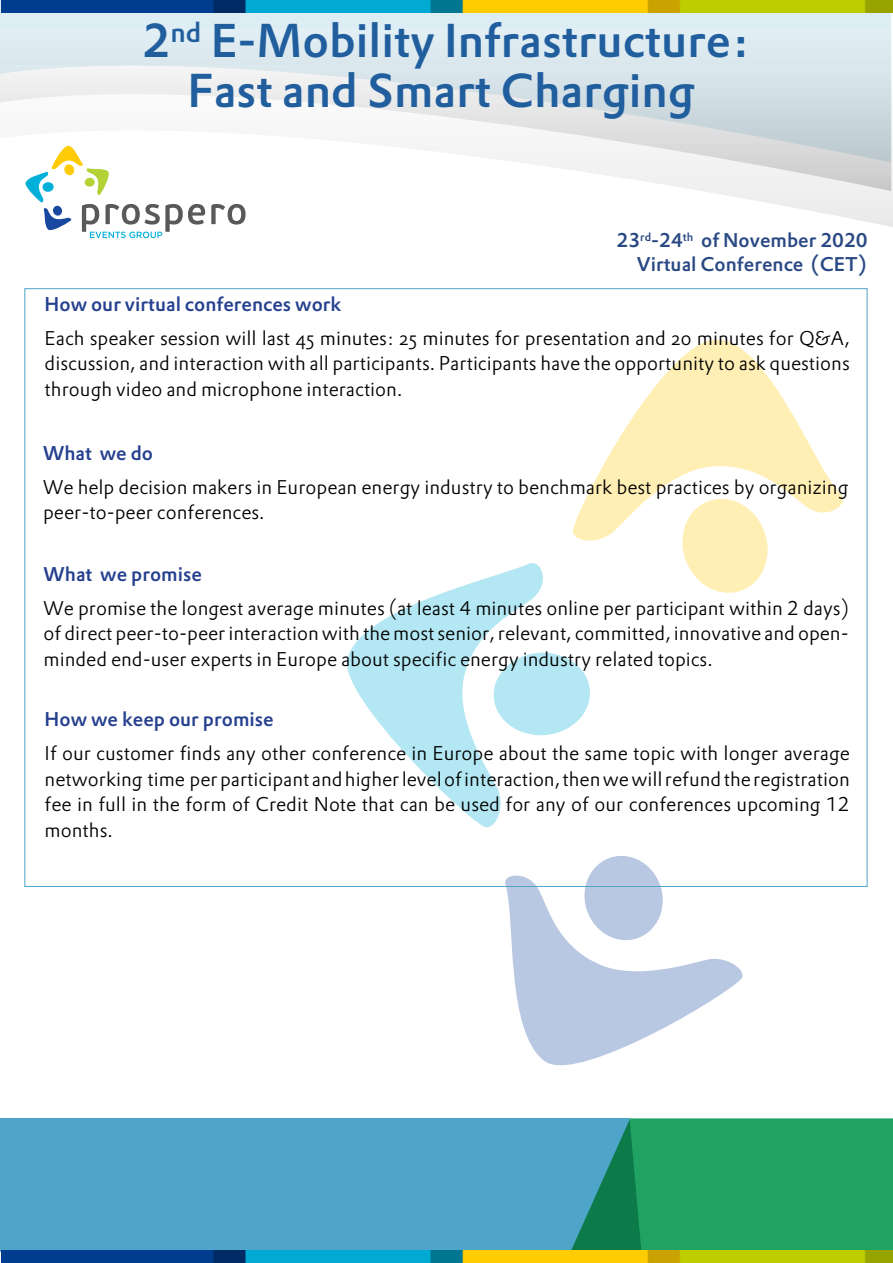
<style>
.page{position:relative;width:893px;height:1263px;background:#fff}
.page>*{position:absolute;margin:0;border:0;box-sizing:border-box;transform-origin:0 0}
.t1{font:46.5px/49.5px "DTL Prokyon ST Medium";color:#215e9e;text-align:center}
.t2{font:19.5px/25.5px "DTL Prokyon ST Light";color:#000;text-align:justify}
.t3{font:19.5px "DTL Prokyon ST Medium";color:#25408f}
.t4{font:19.5px/23.5px "DTL Prokyon T Medium";color:#2a4984;text-align:right}
.s1{font-family:"DTL Prokyon T Medium"}
.s2{font-family:"DTL Prokyon T Light"}
</style>
<div class="page">
<svg style="left:505px;top:875px;width:238px;height:191px"></svg>
<svg style="left:584px;top:856px;width:79px;height:85px"></svg>
<svg style="left:347px;top:563px;width:196px;height:265px"></svg>
<div style="left:494px;top:652px;width:96px;height:84px;background:#b3e7f3;border-radius:50%"></div>
<svg style="left:573px;top:339px;width:270px;height:202px"></svg>
<svg style="left:677px;top:494px;width:96px;height:99px"></svg>
<div style="left:0;top:1118px;width:630px;height:134px;background:#4fa5c9"></div>
<svg style="left:571px;top:1118px;width:322px;height:132px;background:#229e6a"></svg>
<div style="left:0;top:0;width:891px;height:29px;background:#dcedf4"></div>
<div style="left:0;top:29px;width:891px;height:36px;background:#ddebf1"></div>
<svg style="left:0;top:65px;width:893px;height:162px"></svg>
<img style="left:1px;top:0;width:892px;height:13px">
<img style="left:1px;top:1250px;width:892px;height:13px">
<svg style="left:211px;top:204px;width:35px;height:21px"></svg>
<svg style="left:24px;top:144px;width:181px;height:94px"></svg>
<h1 class="t1" style="left:142px;top:15px;width:609px"><span class="s1">2</span><sup>nd</sup> E-Mobility Infrastructure:<br>Fast and Smart Charging</h1>
<p class="t4" style="left:617px;top:228px;width:253px">23<sup>rd</sup>-24<sup>th</sup> of November 2020<br>Virtual Conference (CET)</p>
<p class="t3" style="left:45px;top:291px;width:298px">How our virtual conferences work</p>
<p class="t2" style="left:45px;top:325px;width:807px">Each speaker session will last 45 minutes: 25 minutes for presentation and 20 minutes for Q&amp;A, discussion, and interaction with all participants. Participants have the opportunity to ask questions through video and microphone interaction.</p>
<p class="t3" style="left:43px;top:440px;width:112px">What we do</p>
<p class="t2" style="left:43px;top:474px;width:807px">We help decision makers in European energy industry to benchmark best practices by organizing peer-to-peer conferences.</p>
<p class="t3" style="left:44px;top:561px;width:160px">What we promise</p>
<p class="t2" style="left:44px;top:595px;width:807px">We promise the longest average minutes (at least <span class="s2">4</span> minutes online per participant within <span class="s2">2</span> days) of direct peer-to-peer interaction with the most senior, relevant, committed, innovative and open&shy;minded end-user experts in Europe about specific energy industry related topics.</p>
<p class="t3" style="left:45px;top:706px;width:231px">How we keep our promise</p>
<p class="t2" style="left:45px;top:740px;width:807px">If our customer finds any other conference in Europe about the same topic with longer average networking time per participant and higher level of interaction, then we will refund the registration fee in full in the form of Credit Note that can be used for any of our conferences upcoming <span class="s2">12 </span>months.</p>
</div>
